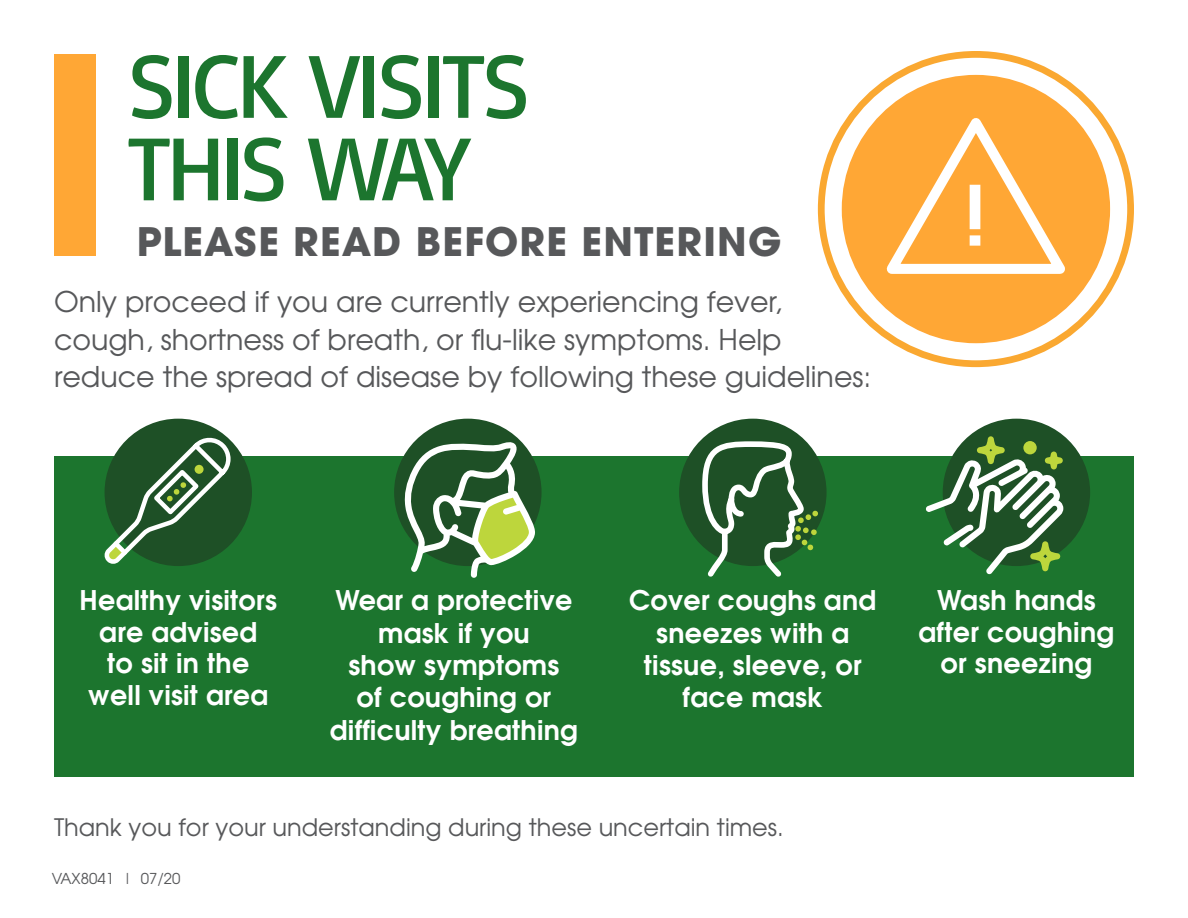
<style>
.page{position:relative;width:1188px;height:918px;background:#fff}
.page>*{position:absolute;margin:0;border:0;box-sizing:border-box;transform-origin:0 0}
.t1{font:93px/82.5px "Basic";letter-spacing:-.055em;color:#1c752e}
.t2{font:700 39px "Avant Garde";letter-spacing:.03em;color:#57585a}
.t3{font:28.5px/37.5px "Avant Garde";color:#57585a}
.t4{font:600 27px/32.4px "Avant Garde";letter-spacing:.01em;color:#fff;text-align:center}
.t5{font:24px "Avant Garde";color:#57585a}
.t6{font:15px "Avant Garde";color:#57585a}
</style>
<div class="page">
<svg style="left:821px;top:54px;width:310px;height:310px"></svg>
<div style="left:818px;top:51px;width:316px;height:316px;border:7px solid #faa831;border-radius:50%"></div>
<div style="left:842px;top:75px;width:268px;height:268px;background:#ffa735;border-radius:50%"></div>
<svg style="left:874px;top:103px;width:200px;height:171px"></svg>
<div style="left:54px;top:456px;width:1080px;height:321px;background:#1c752e"></div>
<div style="left:54px;top:54px;width:41px;height:202px;background:#ffa735"></div>
<div style="left:679px;top:419px;width:148px;height:147px;background:#1e5026;border-radius:50%"></div>
<div style="left:394px;top:419px;width:148px;height:147px;background:#1e5026;border-radius:50%"></div>
<div style="left:105px;top:419px;width:147px;height:147px;background:#1e5026;border-radius:50%"></div>
<div style="left:943px;top:419px;width:147px;height:147px;background:#1e5026;border-radius:50%"></div>
<svg style="left:104px;top:432px;width:129px;height:134px"></svg>
<svg style="left:404px;top:441px;width:131px;height:137px"></svg>
<svg style="left:926px;top:436px;width:137px;height:138px"></svg>
<svg style="left:699px;top:439px;width:119px;height:138px"></svg>
<p class="t1" style="left:127px;top:44px;width:405px">SICK VISITS<br>THIS WAY</p>
<p class="t2" style="left:137px;top:216px;width:646px">PLEASE READ BEFORE ENTERING</p>
<p class="t3" style="left:54px;top:282px;width:819px">Only proceed if you are currently experiencing fever, cough, shortness of breath, or flu-like symptoms. Help reduce the spread of disease by following these guidelines:</p>
<p class="t4" style="left:80px;top:584px;width:199px;line-height:31.5px">Healthy visitors are advised<br>to sit in the well visit area</p>
<p class="t4" style="left:330px;top:584px;width:250px">Wear a protective mask if you<br>show symptoms<br>of coughing or difficulty breathing</p>
<p class="t4" style="left:629px;top:584px;width:249px">Cover coughs and sneezes with a tissue, sleeve, or face mask</p>
<p class="t4" style="left:919px;top:584px;width:197px;line-height:31.5px">Wash hands after coughing or sneezing</p>
<p class="t5" style="left:54px;top:812px;width:731px">Thank you for your understanding during these uncertain times.</p>
<p class="t6" style="left:52px;top:869px;width:130px">VAX8041 | 07/20</p>
</div>
